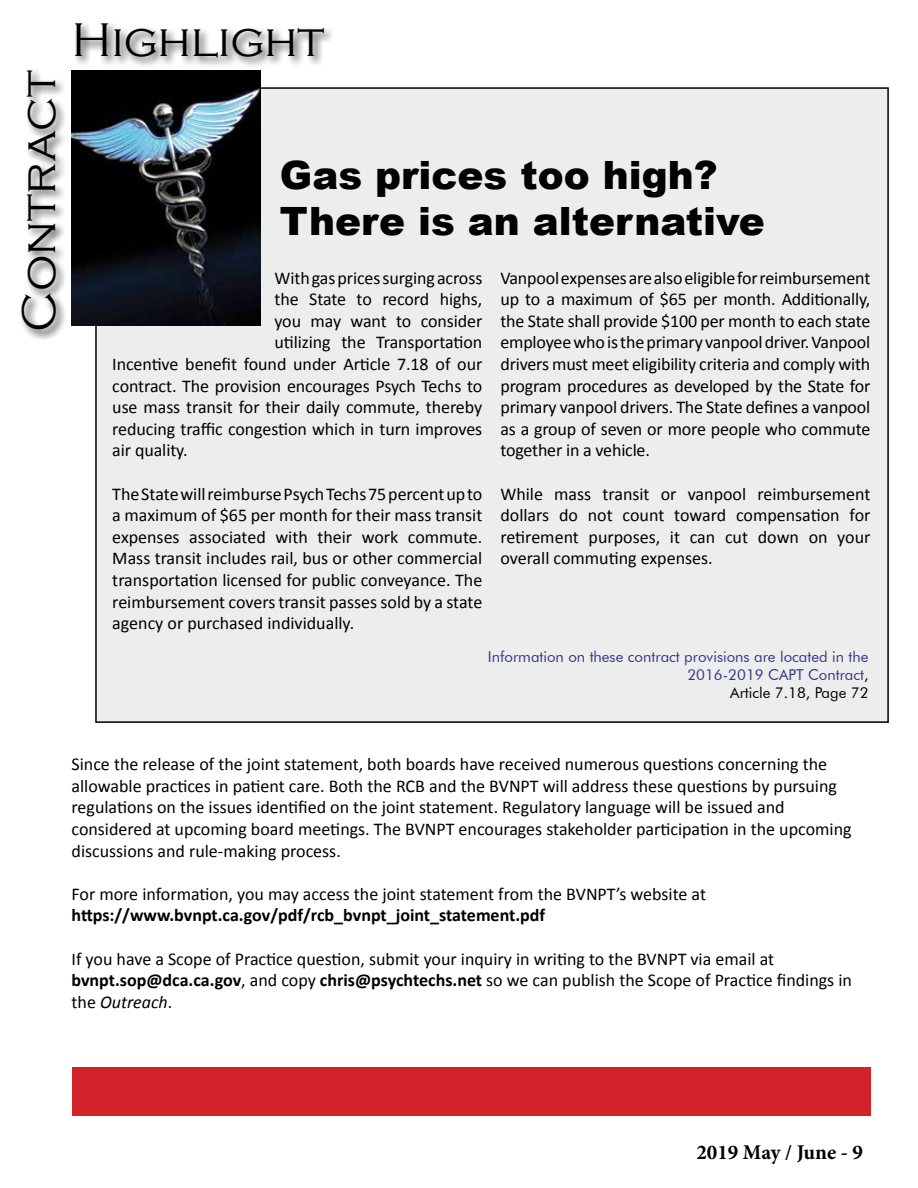
<style>
.page{position:relative;width:918px;height:1188px;background:#fff}
.page>*{position:absolute;margin:0;border:0;box-sizing:border-box;transform-origin:0 0}
.t1{font:300 48.6px "Copperplate Gothic";color:#000}
.t2{font:900 39px/46.8px "Arial";color:#000}
.t3{font:700 21px "Minion Pro";color:#000}
.t4{font:18px/21.6px "Calibri";color:#000;text-align:justify}
.t5{font:700 18px "Calibri";color:#000}
.t6{font:15px/18px "Futura BT";color:#37358b;text-align:right}
.s1{color:#000}
.s2{font-weight:700}
.s3{font-style:italic}
</style>
<div class="page">
<div style="left:96px;top:88px;width:792px;height:634px;background:#eceded"></div>
<div style="left:19px;top:67px;width:49px;height:274px;background:#000;opacity:.75"></div>
<div style="left:73px;top:20px;width:262px;height:48px;background:#000;opacity:.75"></div>
<img style="left:72px;top:70px;width:189px;height:255px">
<div style="left:72px;top:1068px;width:798px;height:48px;background:#d2232a"></div>
<h1 class="t1" style="left:13px;top:332px;width:264px;rotate:-90deg">Contract</h1>
<h1 class="t1" style="left:72px;top:14px;width:254px">Highlight</h1>
<h2 class="t2" style="left:280px;top:150px;width:487px">Gas prices too high?<br>There is an alternative</h2>
<p class="t4" style="left:274px;top:267px;width:209px">With gas prices surging across</p>
<p class="t4" style="left:274px;top:288px;width:209px">the State to record highs,</p>
<p class="t4" style="left:274px;top:310px;width:209px">you may want to consider</p>
<p class="t4" style="left:274px;top:332px;width:209px">utilizing the Transportation</p>
<p class="t4" style="left:112px;top:353px;width:372px">Incentive benefit found under Article 7.18 of our</p>
<p class="t4" style="left:112px;top:375px;width:371px">contract. The provision encourages Psych Techs to</p>
<p class="t4" style="left:112px;top:396px;width:371px">use mass transit for their daily commute, thereby</p>
<p class="t4" style="left:112px;top:418px;width:372px">reducing traffic congestion which in turn improves</p>
<p class="t4" style="left:112px;top:440px;width:77px">air quality.</p>
<p class="t4" style="left:112px;top:483px;width:372px">The State will reimburse Psych Techs 75 percent up to a maximum of $65 per month for their mass transit expenses associated with their work commute.<br>Mass transit includes rail, bus or other commercial transportation licensed for public conveyance. The reimbursement covers transit passes sold by a state agency or purchased individually.</p>
<p class="t4" style="left:500px;top:267px;width:372px">Vanpool expenses are also eligible for reimbursement up to a maximum of $65 per month. Additionally, the State shall provide $100 per month to each state employee who is the primary vanpool driver. Vanpool drivers must meet eligibility criteria and comply with program procedures as developed by the State for primary vanpool drivers. The State defines a vanpool as a group of seven or more people who commute together in a vehicle.</p>
<p class="t4" style="left:500px;top:483px;width:372px">While mass transit or vanpool reimbursement dollars do not count toward compensation for retirement purposes, it can cut down on your overall commuting expenses.</p>
<p class="t6" style="left:488px;top:648px;width:382px">Information on these contract provisions are located in the<br>2016-2019 CAPT Contract<span class="s1">,<br>Article 7.18, Page 72</span></p>
<p class="t4" style="left:72px;top:754px;width:782px;text-align:left">Since the release of the joint statement, both boards have received numerous questions concerning the allowable practices in patient care. Both the RCB and the BVNPT will address these questions by pursuing regulations on the issues identified on the joint statement. Regulatory language will be issued and considered at upcoming board meetings. The BVNPT encourages stakeholder participation in the upcoming discussions and rule-making process.</p>
<p class="t4" style="left:72px;top:883px;width:636px">For more information, you may access the joint statement from the BVNPT’s website at</p>
<p class="t5" style="left:72px;top:904px;width:475px">https://www.bvnpt.ca.gov/pdf/rcb_bvnpt_joint_statement.pdf</p>
<p class="t4" style="left:72px;top:948px;width:782px;text-align:left">If you have a Scope of Practice question, submit your inquiry in writing to the BVNPT via email at <span class="s2">bvnpt.sop@dca.ca.gov</span>, and copy <span class="s2">chris@psychtechs.net</span> so we can publish the Scope of Practice findings in the <span class="s3">Outreach</span>.</p>
<p class="t3" style="left:696px;top:1138px;width:168px">2019 May / June - 9</p>
</div>
